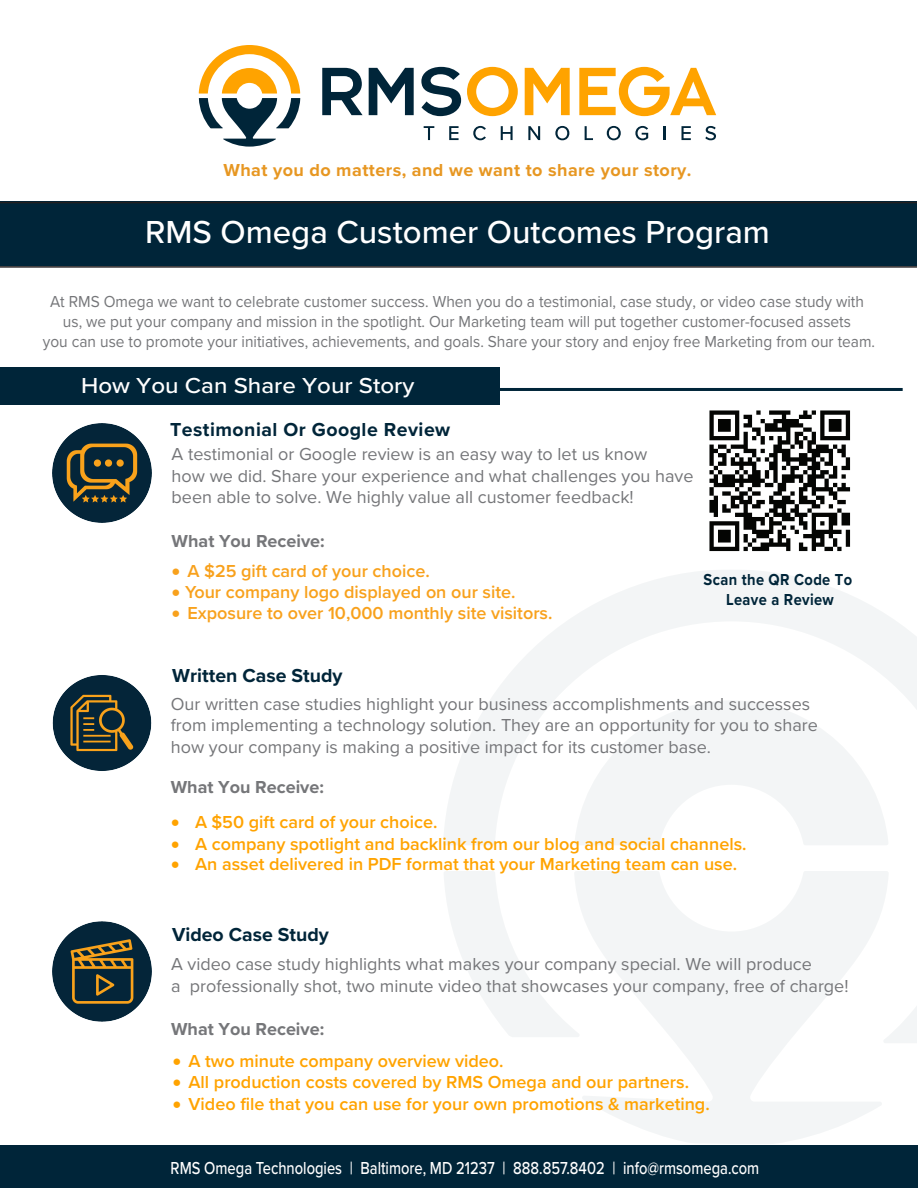
<style>
.page{position:relative;width:918px;height:1188px;background:#fff}
.page>*{position:absolute;margin:0;border:0;box-sizing:border-box;transform-origin:0 0}
.t1{font:500 33px "Proxima Nova";color:#fff}
.t2{font:500 22.5px "Proxima Nova";color:#fff;scale:1.07 1}
.t3{font:700 19.5px "Proxima Nova";color:#002539}
.t4{font:700 19.5px "Proxima Nova";letter-spacing:.025em;color:#002539}
.t5{font:18px/21.6px "Proxima Nova";color:#757679}
.t6{font:600 18px "Proxima Nova";color:#ffa300}
.t7{font:600 18px "Proxima Nova";color:#f8a11c}
.t8{font:500 18px "Proxima Nova";color:#fff;scale:.82 1}
.t9{font:700 18px "Proxima Nova";color:#757679}
.t10{font:700 18px "Proxima Nova";letter-spacing:.025em;color:#e79722}
.t11{font:16.5px/19.8px "Proxima Nova";color:#757679;text-align:center;scale:.94 1}
.t12{font:700 16.5px/19.8px "Proxima Nova";letter-spacing:.025em;color:#002539;text-align:center;scale:.89 1}
</style>
<div class="page">
<div style="left:0;top:1145px;width:918px;height:43px;background:#002539"></div>
<svg style="left:443px;top:570px;width:473px;height:275px"></svg>
<svg style="left:889px;top:1008px;width:27px;height:35px"></svg>
<svg style="left:580px;top:871px;width:309px;height:273px;fill:#f3f5f6"></svg>
<svg style="left:444px;top:871px;width:136px;height:166px"></svg>
<svg style="left:322px;top:68px;width:41px;height:47px"></svg>
<svg style="left:421px;top:67px;width:40px;height:49px"></svg>
<svg style="left:467px;top:67px;width:51px;height:49px"></svg>
<svg style="left:579px;top:67px;width:137px;height:49px"></svg>
<svg style="left:369px;top:68px;width:45px;height:47px"></svg>
<svg style="left:525px;top:68px;width:45px;height:47px"></svg>
<svg style="left:199px;top:45px;width:101px;height:102px"></svg>
<svg style="left:424px;top:126px;width:10px;height:14px"></svg>
<svg style="left:449px;top:126px;width:10px;height:14px"></svg>
<svg style="left:473px;top:126px;width:13px;height:14px"></svg>
<svg style="left:501px;top:126px;width:12px;height:14px"></svg>
<svg style="left:528px;top:126px;width:12px;height:14px"></svg>
<svg style="left:555px;top:126px;width:14px;height:14px"></svg>
<svg style="left:585px;top:126px;width:8px;height:14px"></svg>
<svg style="left:607px;top:126px;width:14px;height:14px"></svg>
<svg style="left:635px;top:126px;width:13px;height:14px"></svg>
<svg style="left:664px;top:126px;width:2px;height:14px"></svg>
<svg style="left:682px;top:126px;width:9px;height:14px"></svg>
<svg style="left:705px;top:126px;width:11px;height:14px"></svg>
<div style="left:0;top:202px;width:916px;height:66px;background:#002539"></div>
<hr style="left:52px;top:388px;width:851px;height:3px;background:#002539">
<div style="left:0;top:368px;width:499px;height:37px;background:#002539"></div>
<img style="left:710px;top:411px;width:140px;height:140px">
<img style="left:52px;top:423px;width:100px;height:100px">
<img style="left:52px;top:675px;width:100px;height:96px">
<img style="left:52px;top:921px;width:100px;height:101px">
<p class="t10" style="left:223px;top:157px;width:470px">What you do matters, and we want to share your story.</p>
<h1 class="t1" style="left:145px;top:207px;width:626px">RMS Omega Customer Outcomes Program</h1>
<p class="t11" style="left:43px;top:291px;width:887px">At RMS Omega we want to celebrate customer success. When you do a testimonial, case study, or video case study with us, we put your company and mission in the spotlight. Our Marketing team will put together customer-focused assets<br>you can use to promote your initiatives, achievements, and goals. Share your story and enjoy free Marketing from our team.</p>
<p class="t2" style="left:81px;top:368px;width:313px">How You Can Share Your Story</p>
<p class="t4" style="left:170px;top:415px;width:282px">Testimonial Or Google Review</p>
<p class="t5" style="left:172px;top:443px;width:523px">A testimonial or Google review is an easy way to let us know<br>how we did. Share your experience and what challenges you have been able to solve. We highly value all customer feedback!</p>
<p class="t9" style="left:172px;top:527px;width:155px">What You Receive:</p>
<p class="t7" style="left:172px;top:557px;width:259px">• A $25 gift card of your choice.</p>
<p class="t7" style="left:172px;top:578px;width:345px">• Your company logo displayed on our site.</p>
<p class="t7" style="left:172px;top:600px;width:382px">• Exposure to over 10,000 monthly site visitors.</p>
<p class="t12" style="left:704px;top:569px;width:168px">Scan the QR Code To<br>Leave a Review</p>
<p class="t3" style="left:172px;top:661px;width:172px">Written Case Study</p>
<p class="t5" style="left:171px;top:692px;width:649px">Our written case studies highlight your business accomplishments and successes from implementing a technology solution. They are an opportunity for you to share how your company is making a positive impact for its customer base.</p>
<p class="t9" style="left:171px;top:773px;width:155px">What You Receive:</p>
<p class="t6" style="left:171px;top:809px;width:268px">• A $50 gift card of your choice.</p>
<p class="t6" style="left:171px;top:830px;width:577px">• A company spotlight and backlink from our blog and social channels.</p>
<p class="t6" style="left:171px;top:851px;width:568px">• An asset delivered in PDF format that your Marketing team can use.</p>
<p class="t3" style="left:172px;top:920px;width:158px">Video Case Study</p>
<p class="t5" style="left:171px;top:952px;width:679px">A video case study highlights what makes your company special. We will produce<br>a professionally shot, two minute video that showcases your company, free of charge!</p>
<p class="t9" style="left:171px;top:1015px;width:155px">What You Receive:</p>
<p class="t6" style="left:173px;top:1047px;width:332px">• A two minute company overview video.</p>
<p class="t6" style="left:173px;top:1069px;width:518px">• All production costs covered by RMS Omega and our partners.</p>
<p class="t6" style="left:173px;top:1091px;width:539px">• Video file that you can use for your own promotions &amp; marketing.</p>
<p class="t8" style="left:171px;top:1155px;width:720px">RMS Omega Technologies | Baltimore, MD 21237 | 888.857.8402 | info@rmsomega.com</p>
</div>
